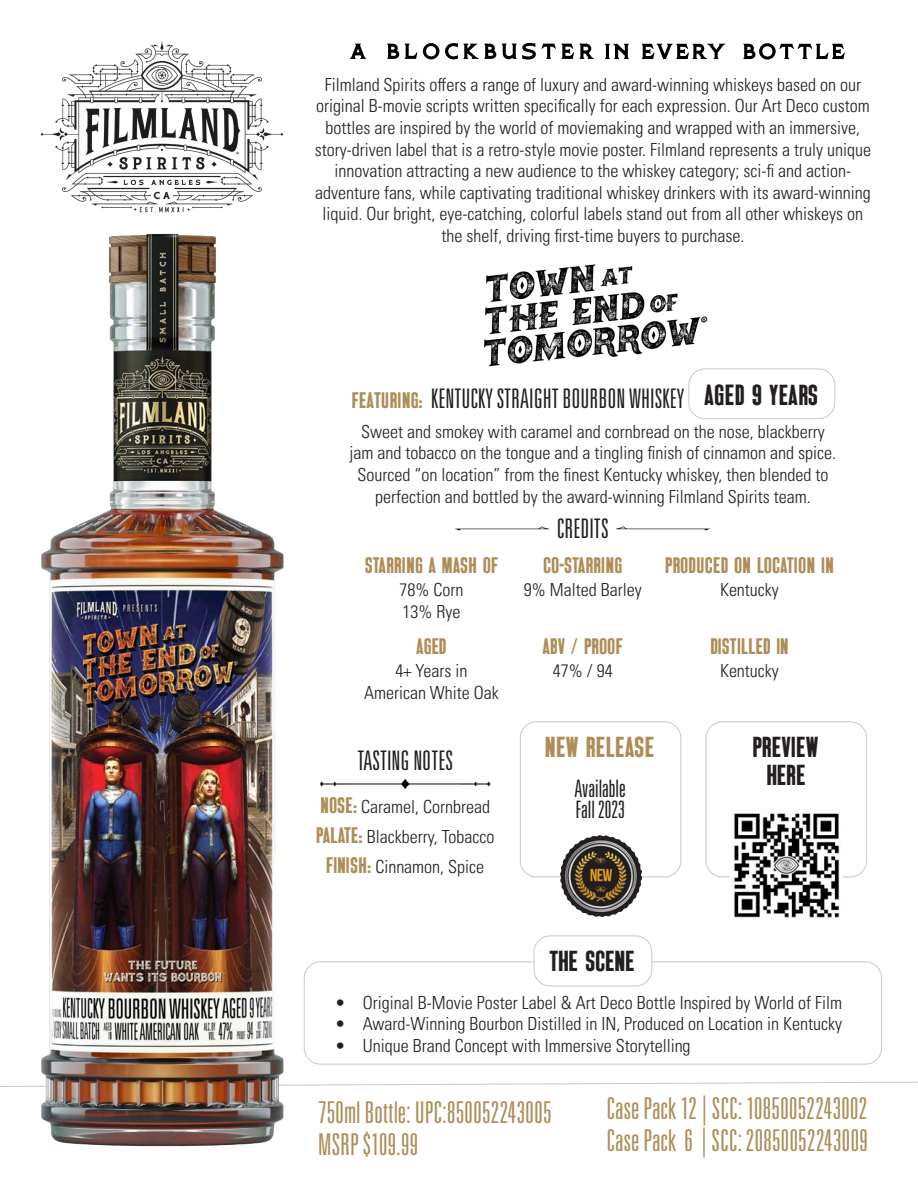
<style>
.page{position:relative;width:918px;height:1188px;background:#fff}
.page>*{position:absolute;margin:0;border:0;box-sizing:border-box;transform-origin:0 0}
.t1{font:30px "Univers LT Pro Light Ult Cond";letter-spacing:.015em;color:#ae8d58}
.t2{font:27.3px "Ingomar JNL";color:#231f20}
.t3{font:27px "Univers LT Pro Light Ult Cond";color:#231f20}
.t4{font:27px "Ingomar JNL";letter-spacing:-.01em;color:#231f20}
.t5{font:27px "Ingomar JNL";color:#ae8d58}
.t6{font:24px "Univers LT Pro Light Ult Cond";color:#231f20}
.t7{font:21px "Ingomar JNL";color:#ae8d58}
.t8{font:300 condensed 18px/21.6px "Univers LT Pro";color:#231f20;text-align:center}
.s1{font-family:"Ingomar JNL";font-size:21px;color:#ae8d58}
.s2{font-size:27px}
.s3{font-family:"Ingomar JNL";font-weight:400;font-stretch:normal;font-size:21px;color:#ae8d58}
</style>
<div class="page">
<img style="left:40px;top:41px;width:244px;height:164px">
<svg style="left:350px;top:44px;width:16px;height:15px"></svg>
<svg style="left:387px;top:44px;width:12px;height:15px"></svg>
<svg style="left:405px;top:44px;width:12px;height:15px"></svg>
<svg style="left:423px;top:43px;width:16px;height:16px"></svg>
<svg style="left:445px;top:43px;width:51px;height:16px"></svg>
<svg style="left:502px;top:43px;width:54px;height:17px"></svg>
<svg style="left:562px;top:44px;width:12px;height:15px"></svg>
<svg style="left:580px;top:44px;width:14px;height:15px"></svg>
<svg style="left:605px;top:44px;width:24px;height:15px"></svg>
<svg style="left:642px;top:44px;width:83px;height:15px"></svg>
<svg style="left:743px;top:43px;width:102px;height:17px"></svg>
<img style="left:455px;top:526px;width:94px;height:5px">
<img style="left:616px;top:526px;width:94px;height:5px">
<img style="left:319px;top:779px;width:172px;height:10px">
<div style="left:706px;top:721px;width:161px;height:156px;border:1px solid #231f20;border-radius:16px"></div>
<div style="left:304px;top:961px;width:578px;height:104px;border:1px solid #231f20;border-radius:16px"></div>
<div style="left:534px;top:936px;width:118px;height:50px;background:#fff;border-radius:16px"></div>
<div style="left:534px;top:936px;width:118px;height:50px;border:1px solid #231f20;border-radius:16px"></div>
<svg style="left:0;top:1081px;width:918px;height:6px"></svg>
<img style="left:484px;top:264px;width:224px;height:115px">
<div style="left:689px;top:369px;width:146px;height:50px;background:#fff;border-radius:16px"></div>
<div style="left:688px;top:368px;width:147px;height:51px;border:1px solid #231f20;border-radius:16px"></div>
<img style="left:731px;top:813px;width:111px;height:105px">
<div style="left:520px;top:721px;width:161px;height:156px;border:1px solid #231f20;border-radius:16px"></div>
<img style="left:560px;top:835px;width:81px;height:81px">
<img style="left:11px;top:205px;width:305px;height:942px">
<p class="t8" style="left:315px;top:73px;width:558px">Filmland Spirits offers a range of luxury and award-winning whiskeys based on our original B-movie scripts written specifically for each expression. Our Art Deco custom bottles are inspired by the world of moviemaking and wrapped with an immersive, story-driven label that is a retro-style movie poster. Filmland represents a truly unique innovation attracting a new audience to the whiskey category; sci-fi and action&shy;adventure fans, while captivating traditional whiskey drinkers with its award-winning liquid. Our bright, eye-catching, colorful labels stand out from all other whiskeys on the shelf, driving first-time buyers to purchase.</p>
<p class="t3" style="left:351px;top:382px;width:334px"><span class="s1">FEATURING:</span> KENTUCKY STRAIGHT BOURBON WHISKEY</p>
<p class="t2" style="left:704px;top:379px;width:116px">AGED 9 <span class="s2">YEARS</span></p>
<p class="t8" style="left:350px;top:420px;width:488px">Sweet and smokey with caramel and cornbread on the nose, blackberry jam and tobacco on the tongue and a tingling finish of cinnamon and spice.<br>Sourced “on location” from the finest Kentucky whiskey, then blended to perfection and bottled by the award-winning Filmland Spirits team.</p>
<p class="t3" style="left:557px;top:513px;width:53px">CREDITS</p>
<p class="t7" style="left:365px;top:553px;width:135px">STARRING A MASH OF</p>
<p class="t7" style="left:543px;top:553px;width:81px">CO-STARRING</p>
<p class="t7" style="left:665px;top:553px;width:171px">PRODUCED ON LOCATION IN</p>
<p class="t8" style="left:524px;top:578px;width:119px">9% Malted Barley</p>
<p class="t8" style="left:720px;top:578px;width:60px">Kentucky</p>
<p class="t7" style="left:416px;top:634px;width:32px">AGED</p>
<p class="t7" style="left:543px;top:634px;width:82px">ABV / PROOF</p>
<p class="t7" style="left:710px;top:634px;width:80px">DISTILLED IN</p>
<p class="t8" style="left:396px;top:659px;width:73px">4+ Years in</p>
<p class="t8" style="left:553px;top:659px;width:61px">47% / 94</p>
<p class="t8" style="left:720px;top:659px;width:60px">Kentucky</p>
<p class="t8" style="left:364px;top:681px;width:136px">American White Oak</p>
<p class="t8" style="left:399px;top:578px;width:65px">78% Corn</p>
<p class="t8" style="left:402px;top:600px;width:59px">13% Rye</p>
<p class="t3" style="left:357px;top:745px;width:97px">TASTING NOTES</p>
<p class="t8" style="left:320px;top:795px;width:172px"><span class="s3">NOSE:</span> Caramel, Cornbread</p>
<p class="t8" style="left:316px;top:825px;width:180px"><span class="s3">PALATE:</span> Blackberry, Tobacco</p>
<p class="t8" style="left:326px;top:855px;width:160px"><span class="s3">FINISH:</span> Cinnamon, Spice</p>
<p class="t5" style="left:544px;top:732px;width:112px">NEW RELEASE</p>
<p class="t6" style="left:575px;top:774px;width:53px">Available</p>
<p class="t6" style="left:576px;top:796px;width:51px">Fall 2023</p>
<p class="t4" style="left:549px;top:946px;width:87px">THE SCENE</p>
<p class="t4" style="left:752px;top:732px;width:68px">PREVIEW</p>
<p class="t4" style="left:766px;top:759px;width:41px">HERE</p>
<p class="t8" style="left:336px;top:991px;width:508px">• Original B-Movie Poster Label &amp; Art Deco Bottle Inspired by World of Film</p>
<p class="t8" style="left:336px;top:1012px;width:508px">• Award-Winning Bourbon Distilled in IN, Produced on Location in Kentucky</p>
<p class="t8" style="left:336px;top:1034px;width:356px">• Unique Brand Concept with Immersive Storytelling</p>
<p class="t1" style="left:318px;top:1095px;width:235px">750ml Bottle: UPC:850052243005</p>
<p class="t1" style="left:318px;top:1127px;width:101px">MSRP $109.99</p>
<p class="t1" style="left:606px;top:1091px;width:262px">Case Pack 12 | SCC: 10850052243002</p>
<p class="t1" style="left:606px;top:1122px;width:263px">Case Pack 6 | SCC: 20850052243009</p>
</div>
